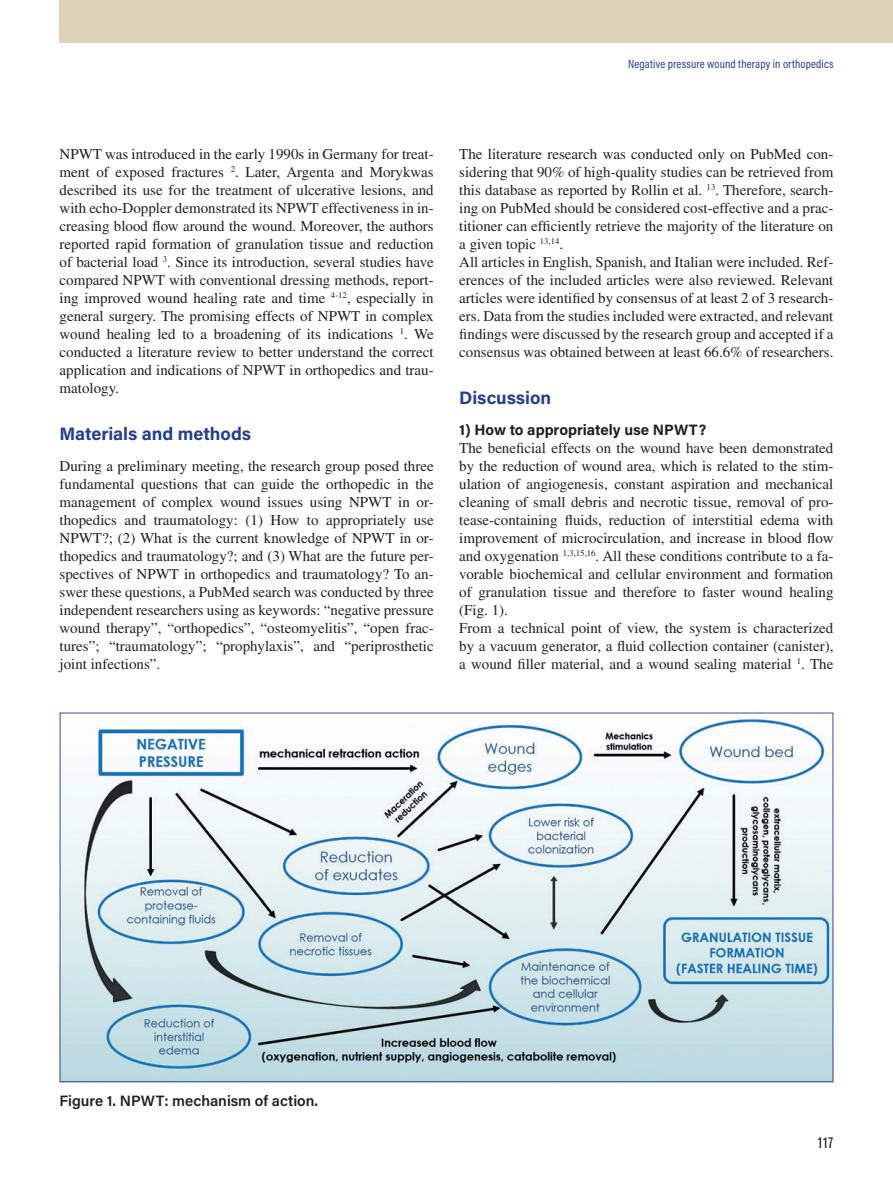
<style>
.page{position:relative;width:893px;height:1191px;background:#fff}
.page>*{position:absolute;margin:0;border:0;box-sizing:border-box;transform-origin:0 0}
.t1{font:700 18px "Acumin Pro";color:#253f8e}
.t2{font:15px/18px "Times LT Std";color:#231f20;text-align:justify}
.t3{font:600 15px "Acumin Pro";color:#231f20}
.t4{font:700 15px "Acumin Pro";color:#231f20}
.t5{font:condensed 15px "Akzidenz Grotesk BQ";color:#231f20}
.t6{font:12px "Acumin Pro Cond";letter-spacing:.01em;color:#253f8e}
</style>
<div class="page">
<div style="left:60px;top:0;width:833px;height:43px;background:#ddd1b8"></div>
<img style="left:62px;top:719px;width:769px;height:361px">
<p class="t6" style="left:628px;top:56px;width:207px">Negative pressure wound therapy in orthopedics</p>
<p class="t2" style="left:60px;top:145px;width:376px">NPWT was introduced in the early 1990s in Germany for treat&shy;ment of exposed fractures <sup>2</sup>. Later, Argenta and Morykwas described its use for the treatment of ulcerative lesions, and with echo-Doppler demonstrated its NPWT effectiveness in in&shy;creasing blood flow around the wound. Moreover, the authors reported rapid formation of granulation tissue and reduction of bacterial load <sup>3</sup>. Since its introduction, several studies have compared NPWT with conventional dressing methods, report&shy;ing improved wound healing rate and time <sup>4-12</sup>, especially in general surgery. The promising effects of NPWT in complex wound healing led to a broadening of its indications <sup>1</sup>. We conducted a literature review to better understand the correct application and indications of NPWT in orthopedics and trau&shy;matology.</p>
<p class="t1" style="left:60px;top:421px;width:193px">Materials and methods</p>
<p class="t2" style="left:60px;top:457px;width:376px">During a preliminary meeting, the research group posed three fundamental questions that can guide the orthopedic in the management of complex wound issues using NPWT in or&shy;thopedics and traumatology: (1) How to appropriately use NPWT?; (2) What is the current knowledge of NPWT in or&shy;thopedics and traumatology?; and (3) What are the future per&shy;spectives of NPWT in orthopedics and traumatology? To an&shy;swer these questions, a PubMed search was conducted by three independent researchers using as keywords: “negative pressure wound therapy”, “orthopedics”, “osteomyelitis”, “open frac&shy;tures”; “traumatology”; “prophylaxis”, and “periprosthetic joint infections”.</p>
<p class="t2" style="left:459px;top:145px;width:376px;text-align:left">The literature research was conducted only on PubMed con&shy;sidering that 90% of high-quality studies can be retrieved from this database as reported by Rollin et al. <sup>13</sup>. Therefore, search&shy;ing on PubMed should be considered cost-effective and a prac&shy;titioner can efficiently retrieve the majority of the literature on a given topic <sup>13,14</sup>.<br>All articles in English, Spanish, and Italian were included. Ref&shy;erences of the included articles were also reviewed. Relevant articles were identified by consensus of at least 2 of 3 research&shy;ers. Data from the studies included were extracted, and relevant findings were discussed by the research group and accepted if a consensus was obtained between at least 66.6% of researchers.</p>
<p class="t1" style="left:459px;top:385px;width:94px">Discussion</p>
<p class="t4" style="left:459px;top:419px;width:248px">1) How to appropriately use NPWT?</p>
<p class="t2" style="left:459px;top:439px;width:376px;text-align:left">The beneficial effects on the wound have been demonstrated by the reduction of wound area, which is related to the stim&shy;ulation of angiogenesis, constant aspiration and mechanical cleaning of small debris and necrotic tissue, removal of pro&shy;tease-containing fluids, reduction of interstitial edema with improvement of microcirculation, and increase in blood flow and oxygenation <sup>1,3,15,16</sup>. All these conditions contribute to a fa&shy;vorable biochemical and cellular environment and formation of granulation tissue and therefore to faster wound healing (Fig. 1).<br>From a technical point of view, the system is characterized by a vacuum generator, a fluid collection container (canister), a wound filler material, and a wound sealing material <sup>1</sup>. The</p>
<p class="t3" style="left:60px;top:1090px;width:260px">Figure 1. NPWT: mechanism of action.</p>
<p class="t5" style="left:817px;top:1134px;width:17px">117</p>
</div>
